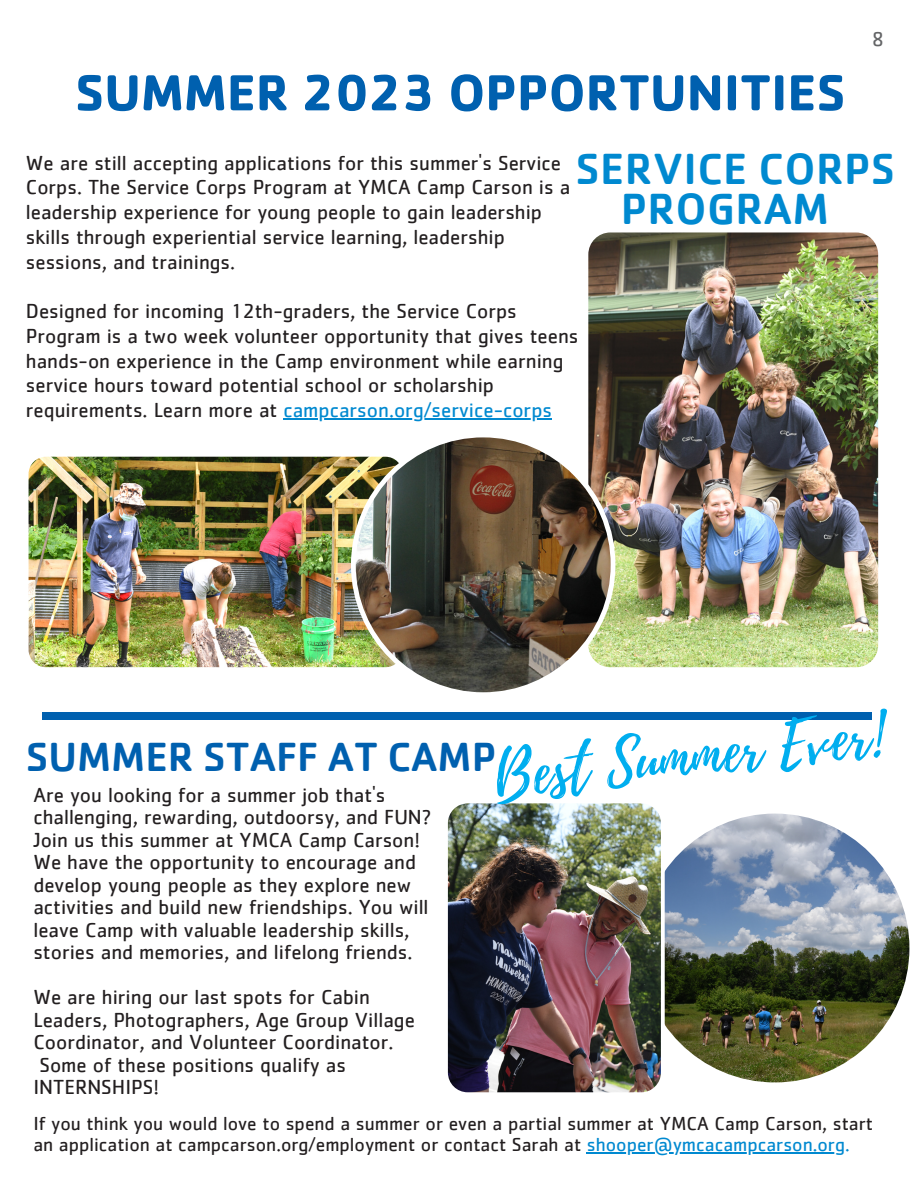
<style>
.page{position:relative;width:918px;height:1188px;background:#fff}
.page>*{position:absolute;margin:0;border:0;box-sizing:border-box;transform-origin:0 0}
.t1{font:60px "Playlist Script";color:#00aeef}
.t2{font:700 52.5px "Cachet";color:#0060af}
.t3{font:500 45px/40.5px "Cachet";letter-spacing:.01em;color:#0089d0;text-align:center}
.t4{font:500 42px "Cachet";color:#0060af}
.t5{font:21px/22.5px "Cachet";color:#231f20}
.t6{font:21px "Cachet";color:#636466}
.t7{font:19.5px/21.3px "Cachet";color:#231f20}
.s1{color:#0089d0}
</style>
<div class="page">
<img style="left:29px;top:457px;width:374px;height:210px;border-radius:17px">
<img style="left:588px;top:232px;width:290px;height:435px;border-radius:22px">
<img style="left:351px;top:433px;width:264px;height:260px">
<hr style="left:283px;top:418px;width:269px;height:1px;background:#0089d0">
<div style="left:43px;top:712px;width:829px;height:7px;background:#0060af"></div>
<svg style="left:665px;top:813px;width:245px;height:270px"></svg>
<img style="left:447px;top:803px;width:218px;height:290px">
<hr style="left:587px;top:1152px;width:258px;height:1px;background:#0089d0">
<h2 class="t2" style="left:75px;top:58px;width:772px">SUMMER 2023 OPPORTUNITIES</h2>
<p class="t6" style="left:872px;top:29px;width:14px">8</p>
<h3 class="t3" style="left:575px;top:147px;width:321px">SERVICE CORPS<br>PROGRAM</h3>
<p class="t5" style="left:26px;top:151px;width:546px;line-height:24.8px">We are still accepting applications for this summer's Service Corps. The Service Corps Program at YMCA Camp Carson is a leadership experience for young people to gain leadership skills through experiential service learning, leadership sessions, and trainings.</p>
<p class="t5" style="left:26px;top:300px;width:554px;line-height:24.8px">Designed for incoming 12th-graders, the Service Corps Program is a two week volunteer opportunity that gives teens hands-on experience in the Camp environment while earning service hours toward potential school or scholarship requirements. Learn more at <span class="s1">campcarson.org/service-corps</span></p>
<h1 class="t1" style="left:490px;top:733px;width:392px;rotate:-6deg">Best Summer Ever!</h1>
<h3 class="t4" style="left:26px;top:729px;width:472px">SUMMER STAFF AT CAMP</h3>
<p class="t5" style="left:33px;top:784px;width:400px">Are you looking for a summer job that's challenging, rewarding, outdoorsy, and FUN?<br>Join us this summer at YMCA Camp Carson!<br>We have the opportunity to encourage and develop young people as they explore new activities and build new friendships. You will leave Camp with valuable leadership skills, stories and memories, and lifelong friends.</p>
<p class="t5" style="left:33px;top:987px;width:383px">We are hiring our last spots for Cabin Leaders, Photographers, Age Group Village Coordinator, and Volunteer Coordinator.<br>Some of these positions qualify as INTERNSHIPS!</p>
<p class="t7" style="left:33px;top:1114px;width:841px">If you think you would love to spend a summer or even a partial summer at YMCA Camp Carson, start an application at campcarson.org/employment or contact Sarah at <span class="s1">shooper@ymcacampcarson.org.</span></p>
</div>
